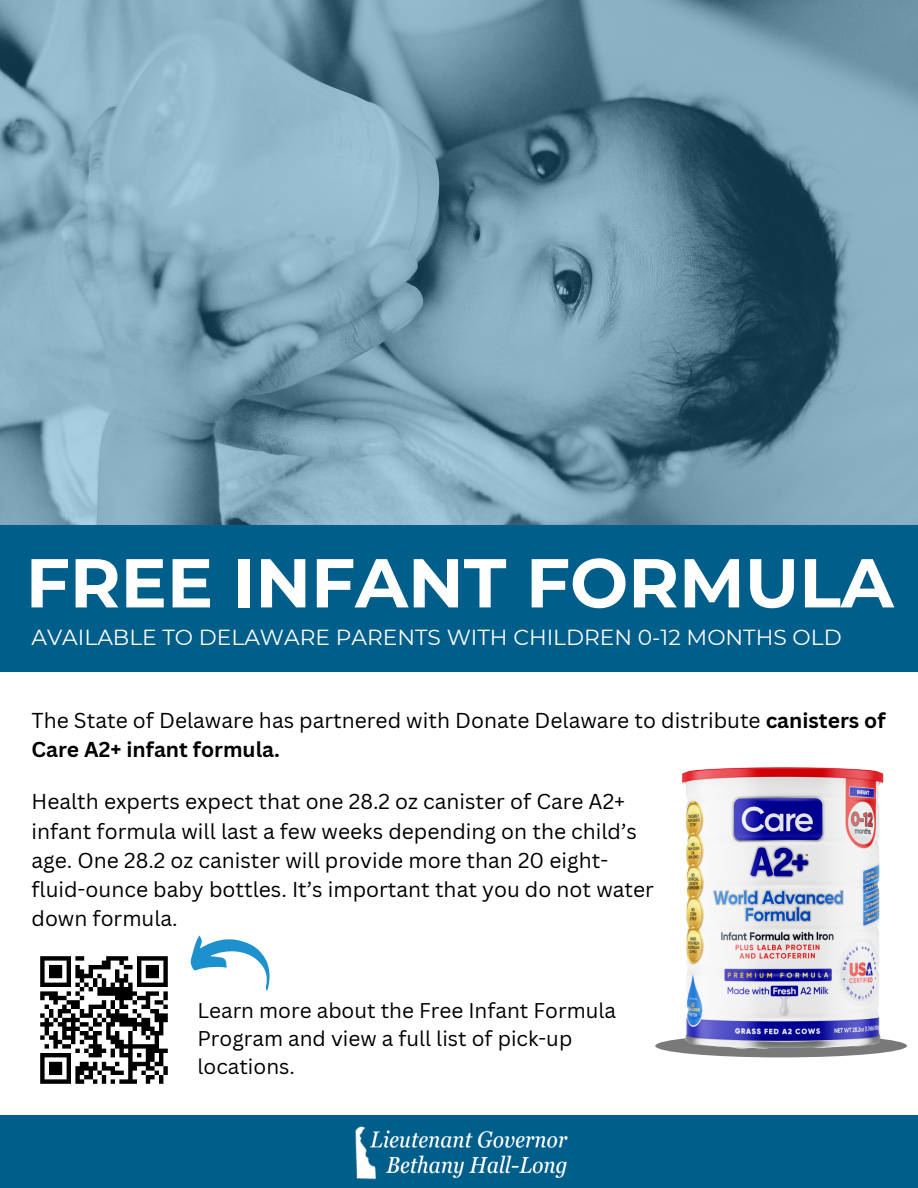
<style>
.page{position:relative;width:918px;height:1188px;background:#fff}
.page>*{position:absolute;margin:0;border:0;box-sizing:border-box;transform-origin:0 0}
.t1{font:700 69px "Montserrat";color:#fff}
.t2{font:21.75px "Montserrat";color:#fff}
.t3{font:21px/29.2px "Canva Sans";color:#000}
.t4{font:20.7px/28.2px "Canva Sans";color:#000}
.s1{font-weight:700}
</style>
<div class="page">
<svg style="left:0;top:0;width:918px;height:525px"></svg>
<div style="left:0;top:525px;width:918px;height:147px;background:#005e8a"></div>
<img style="left:655px;top:767px;width:252px;height:291px">
<svg style="left:190px;top:935px;width:80px;height:56px"></svg>
<div style="left:0;top:1116px;width:918px;height:72px;background:#005e8a"></div>
<img style="left:355px;top:1126px;width:213px;height:54px">
<img style="left:40px;top:956px;width:128px;height:128px">
<p class="t1" style="left:26px;top:541px;width:869px">FREE INFANT FORMULA</p>
<p class="t2" style="left:32px;top:624px;width:812px">AVAILABLE TO DELAWARE PARENTS WITH CHILDREN 0-12 MONTHS OLD</p>
<p class="t3" style="left:32px;top:705px;width:856px">The State of Delaware has partnered with Donate Delaware to distribute <span class="s1">canisters of<br>Care A2+ infant formula.</span></p>
<p class="t3" style="left:32px;top:787px;width:624px">Health experts expect that one 28.2 oz canister of Care A2+ infant formula will last a few weeks depending on the child’s age. One 28.2 oz canister will provide more than 20 eight&shy;fluid-ounce baby bottles. It’s important that you do not water down formula.</p>
<p class="t4" style="left:197px;top:995px;width:420px">Learn more about the Free Infant Formula<br>Program and view a full list of pick-up locations.</p>
</div>
